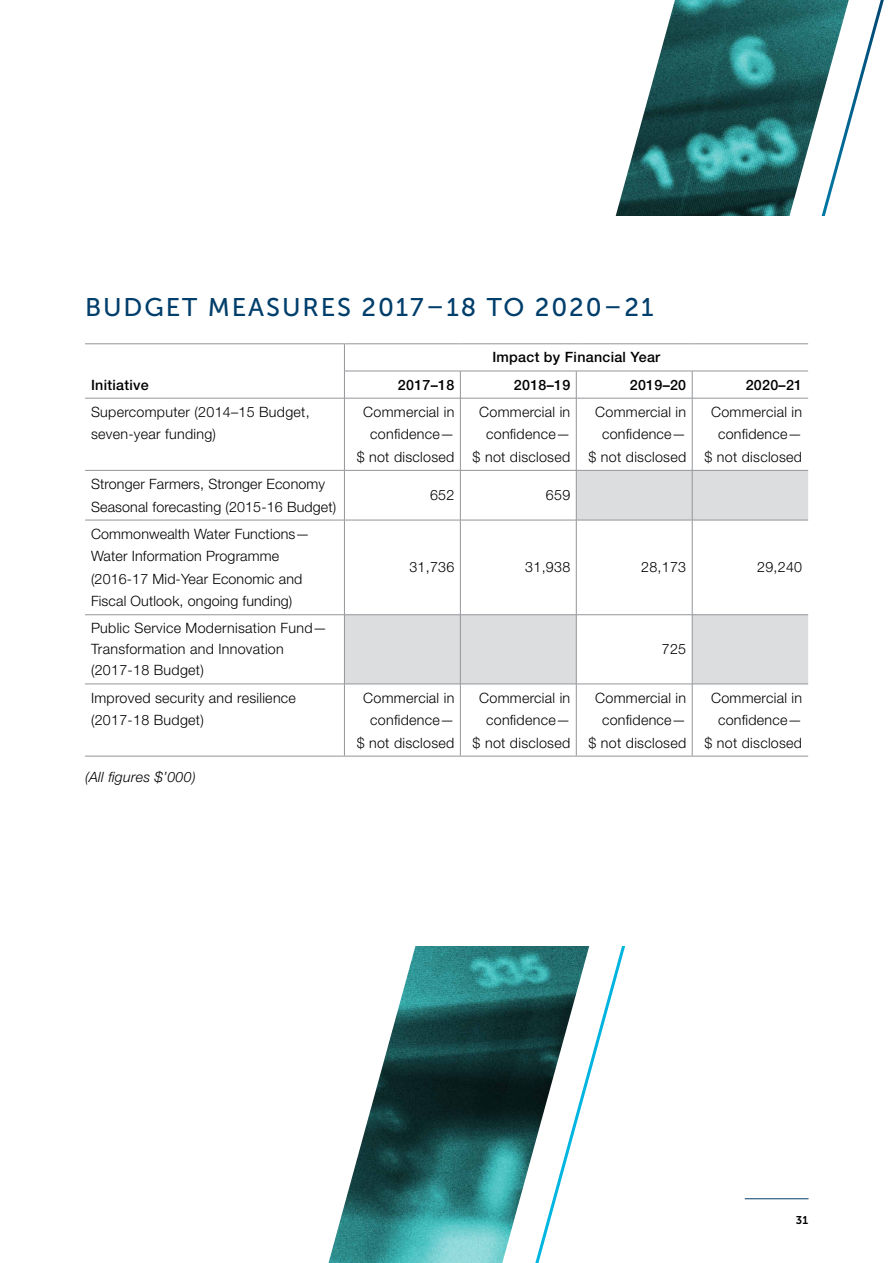
<style>
.page{position:relative;width:893px;height:1263px;background:#fff}
.page>*{position:absolute;margin:0;border:0;box-sizing:border-box;transform-origin:0 0}
.H3_Blue{font:25.5px "Museo Sans 500";letter-spacing:.075em;color:#003e6b}
.P{font:300 14.25px/22.5px "Helvetica Neue LT Std";letter-spacing:.02em;color:#000;text-align:right}
.P-2{font:500 14.25px "Helvetica Neue LT Std";letter-spacing:.02em;color:#000}
.H3_Blue-2{font:italic 300 14.25px "Helvetica Neue LT Std";letter-spacing:.02em;color:#000}
.t1{font:11.25px "Museo Sans 700";color:#000}
</style>
<div class="page">
<img style="left:328px;top:946px;width:200px;height:317px">
<svg style="left:528px;top:0;width:356px;height:1263px"></svg>
<div style="left:41px;top:216px;width:808px;height:729px;background:#fff"></div>
<svg style="left:345px;top:471px;width:463px;height:213px"></svg>
<hr style="left:85px;top:343px;width:259px;height:1px;background:#939598">
<hr style="left:344px;top:343px;width:116px;height:1px;background:#939598">
<hr style="left:460px;top:343px;width:116px;height:1px;background:#939598">
<hr style="left:576px;top:343px;width:116px;height:1px;background:#939598">
<hr style="left:692px;top:343px;width:116px;height:1px;background:#939598">
<hr style="left:85px;top:398px;width:259px;height:1px;background:#939598">
<hr style="left:345px;top:398px;width:115px;height:1px;background:#939598">
<hr style="left:461px;top:398px;width:115px;height:1px;background:#939598">
<hr style="left:576px;top:398px;width:116px;height:1px;background:#939598">
<hr style="left:692px;top:398px;width:116px;height:1px;background:#939598">
<hr style="left:85px;top:756px;width:259px;height:1px;background:#939598">
<svg style="left:460px;top:372px;width:1px;height:26px"></svg>
<svg style="left:576px;top:372px;width:1px;height:26px"></svg>
<svg style="left:692px;top:372px;width:1px;height:26px"></svg>
<svg style="left:344px;top:344px;width:1px;height:54px"></svg>
<hr style="left:344px;top:371px;width:116px;height:1px;background:#939598">
<hr style="left:460px;top:371px;width:116px;height:1px;background:#939598">
<hr style="left:576px;top:371px;width:116px;height:1px;background:#939598">
<hr style="left:692px;top:371px;width:116px;height:1px;background:#939598">
<hr style="left:344px;top:398px;width:1px;height:72px;background:#939598">
<hr style="left:460px;top:398px;width:1px;height:72px;background:#939598">
<hr style="left:576px;top:398px;width:1px;height:72px;background:#939598">
<hr style="left:692px;top:398px;width:1px;height:72px;background:#939598">
<hr style="left:85px;top:470px;width:259px;height:1px;background:#939598">
<hr style="left:344px;top:470px;width:116px;height:1px;background:#939598">
<hr style="left:344px;top:470px;width:1px;height:50px;background:#939598">
<hr style="left:460px;top:470px;width:116px;height:1px;background:#939598">
<hr style="left:576px;top:470px;width:116px;height:1px;background:#939598">
<hr style="left:692px;top:470px;width:116px;height:1px;background:#939598">
<hr style="left:85px;top:520px;width:259px;height:1px;background:#939598">
<hr style="left:344px;top:520px;width:1px;height:94px;background:#939598">
<hr style="left:85px;top:614px;width:259px;height:1px;background:#939598">
<hr style="left:344px;top:684px;width:1px;height:72px;background:#939598">
<hr style="left:460px;top:684px;width:1px;height:72px;background:#939598">
<hr style="left:576px;top:684px;width:1px;height:72px;background:#939598">
<hr style="left:692px;top:684px;width:1px;height:72px;background:#939598">
<hr style="left:344px;top:615px;width:1px;height:69px;background:#939598">
<hr style="left:576px;top:615px;width:1px;height:69px;background:#939598">
<hr style="left:692px;top:615px;width:1px;height:69px;background:#939598">
<hr style="left:85px;top:684px;width:259px;height:1px;background:#939598">
<hr style="left:460px;top:614px;width:116px;height:1px;background:#939598">
<hr style="left:576px;top:614px;width:116px;height:1px;background:#939598">
<hr style="left:692px;top:614px;width:116px;height:1px;background:#939598">
<hr style="left:344px;top:614px;width:116px;height:1px;background:#939598">
<hr style="left:460px;top:615px;width:1px;height:69px;background:#939598">
<hr style="left:460px;top:470px;width:1px;height:50px;background:#939598">
<hr style="left:576px;top:470px;width:1px;height:50px;background:#939598">
<hr style="left:692px;top:470px;width:1px;height:50px;background:#939598">
<hr style="left:344px;top:520px;width:116px;height:1px;background:#939598">
<hr style="left:460px;top:520px;width:116px;height:1px;background:#939598">
<hr style="left:460px;top:520px;width:1px;height:94px;background:#939598">
<hr style="left:576px;top:520px;width:116px;height:1px;background:#939598">
<hr style="left:576px;top:520px;width:1px;height:94px;background:#939598">
<hr style="left:692px;top:520px;width:116px;height:1px;background:#939598">
<hr style="left:692px;top:520px;width:1px;height:94px;background:#939598">
<hr style="left:344px;top:684px;width:116px;height:1px;background:#939598">
<hr style="left:460px;top:684px;width:116px;height:1px;background:#939598">
<hr style="left:576px;top:684px;width:116px;height:1px;background:#939598">
<hr style="left:692px;top:684px;width:116px;height:1px;background:#939598">
<hr style="left:344px;top:756px;width:116px;height:1px;background:#939598">
<hr style="left:460px;top:756px;width:116px;height:1px;background:#939598">
<hr style="left:576px;top:756px;width:116px;height:1px;background:#939598">
<hr style="left:692px;top:756px;width:116px;height:1px;background:#939598">
<hr style="left:745px;top:1198px;width:63px;height:1px;background:#003e6b">
<h3 class="H3_Blue" style="left:85px;top:293px;width:570px">BUDGET MEASURES 2017–18 TO 2020–21</h3>
<p class="P-2" style="left:492px;top:349px;width:169px">Impact by Financial Year</p>
<p class="P-2" style="left:91px;top:376px;width:59px">Initiative</p>
<p class="P-2" style="left:398px;top:376px;width:58px">2017–18</p>
<p class="P-2" style="left:514px;top:376px;width:58px">2018–19</p>
<p class="P-2" style="left:630px;top:376px;width:58px">2019–20</p>
<p class="P-2" style="left:746px;top:376px;width:58px">2020–21</p>
<p class="P" style="left:91px;top:400px;width:220px;text-align:left">Supercomputer (2014–15 Budget, seven-year funding)</p>
<p class="P" style="left:357px;top:400px;width:99px">Commercial in confidence—<br>$ not disclosed</p>
<p class="P" style="left:473px;top:400px;width:99px">Commercial in confidence—<br>$ not disclosed</p>
<p class="P" style="left:588px;top:400px;width:99px">Commercial in confidence—<br>$ not disclosed</p>
<p class="P" style="left:704px;top:400px;width:99px">Commercial in confidence—<br>$ not disclosed</p>
<p class="P" style="left:91px;top:472px;width:247px;text-align:left">Stronger Farmers, Stronger Economy<br>Seasonal forecasting (2015-16 Budget)</p>
<p class="P" style="left:430px;top:484px;width:26px">652</p>
<p class="P" style="left:546px;top:484px;width:26px">659</p>
<p class="P" style="left:91px;top:522px;width:220px;text-align:left">Commonwealth Water Functions—<br>Water Information Programme (2016-17 Mid-Year Economic and<br>Fiscal Outlook, ongoing funding)</p>
<p class="P" style="left:409px;top:556px;width:47px">31,736</p>
<p class="P" style="left:525px;top:556px;width:47px">31,938</p>
<p class="P" style="left:641px;top:556px;width:47px">28,173</p>
<p class="P" style="left:757px;top:556px;width:47px">29,240</p>
<p class="P" style="left:91px;top:617px;width:238px;line-height:21px;text-align:left">Public Service Modernisation Fund—<br>Transformation and Innovation (2017-18 Budget)</p>
<p class="P" style="left:662px;top:638px;width:26px">725</p>
<p class="P" style="left:91px;top:686px;width:206px;text-align:left">Improved security and resilience (2017-18 Budget)</p>
<p class="P" style="left:357px;top:686px;width:99px">Commercial in confidence—<br>$ not disclosed</p>
<p class="P" style="left:473px;top:686px;width:99px">Commercial in confidence—<br>$ not disclosed</p>
<p class="P" style="left:588px;top:686px;width:99px">Commercial in confidence—<br>$ not disclosed</p>
<p class="P" style="left:704px;top:686px;width:99px">Commercial in confidence—<br>$ not disclosed</p>
<h3 class="H3_Blue-2" style="left:85px;top:768px;width:112px">(All figures $’000)</h3>
<p class="t1" style="left:796px;top:1214px;width:14px">31</p>
</div>
